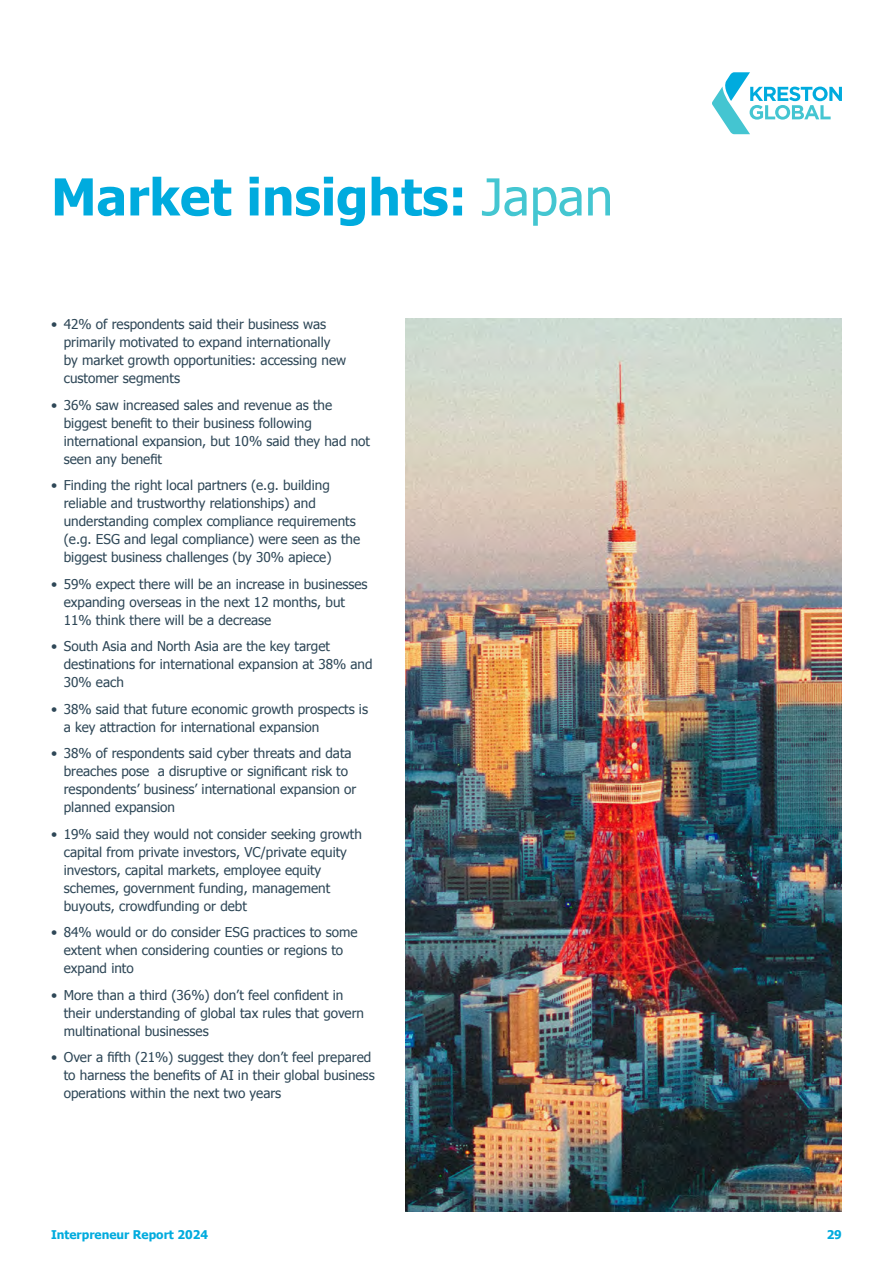
<style>
.page{position:relative;width:893px;height:1263px;background:#fff}
.page>*{position:absolute;margin:0;border:0;box-sizing:border-box;transform-origin:0 0}
.t1{font:700 51px "Tahoma";color:#00abde}
.t2{font:13.5px/18px "Tahoma";color:#2e4757}
.t3{font:700 12px "Tahoma";color:#00abde}
.s1{font-weight:400;color:#44c6d1}
</style>
<div class="page">
<svg style="left:712px;top:72px;width:130px;height:62px"></svg>
<img style="left:405px;top:319px;width:437px;height:893px">
<h1 class="t1" style="left:51px;top:161px;width:564px">Market insights: <span class="s1">Japan</span></h1>
<p class="t2" style="left:64px;top:315px;width:284px;text-indent:-13px">• 42% of respondents said their business was primarily motivated to expand internationally by market growth opportunities: accessing new customer segments</p>
<p class="t2" style="left:64px;top:395px;width:308px;text-indent:-13px">• 36% saw increased sales and revenue as the biggest benefit to their business following international expansion, but 10% said they had not seen any benefit</p>
<p class="t2" style="left:64px;top:476px;width:298px;text-indent:-13px">• Finding the right local partners (e.g. building reliable and trustworthy relationships) and understanding complex compliance requirements (e.g. ESG and legal compliance) were seen as the biggest business challenges (by 30% apiece)</p>
<p class="t2" style="left:64px;top:574px;width:305px;text-indent:-13px">• 59% expect there will be an increase in businesses expanding overseas in the next 12 months, but<br>11% think there will be a decrease</p>
<p class="t2" style="left:64px;top:637px;width:310px;text-indent:-13px">• South Asia and North Asia are the key target destinations for international expansion at 38% and<br>30% each</p>
<p class="t2" style="left:64px;top:699px;width:306px;text-indent:-13px">• 38% said that future economic growth prospects is a key attraction for international expansion</p>
<p class="t2" style="left:64px;top:744px;width:294px;text-indent:-13px">• 38% of respondents said cyber threats and data breaches pose a disruptive or significant risk to respondents’ business’ international expansion or planned expansion</p>
<p class="t2" style="left:64px;top:824px;width:300px;text-indent:-13px">• 19% said they would not consider seeking growth capital from private investors, VC/private equity investors, capital markets, employee equity schemes, government funding, management buyouts, crowdfunding or debt</p>
<p class="t2" style="left:64px;top:923px;width:295px;text-indent:-13px">• 84% would or do consider ESG practices to some extent when considering counties or regions to expand into</p>
<p class="t2" style="left:64px;top:985px;width:302px;text-indent:-13px">• More than a third (36%) don’t feel confident in their understanding of global tax rules that govern multinational businesses</p>
<p class="t2" style="left:64px;top:1048px;width:312px;text-indent:-13px">• Over a fifth (21%) suggest they don’t feel prepared to harness the benefits of AI in their global business operations within the next two years</p>
<p class="t3" style="left:51px;top:1226px;width:158px">Interpreneur Report 2024</p>
<p class="t3" style="left:827px;top:1226px;width:17px">29</p>
</div>
